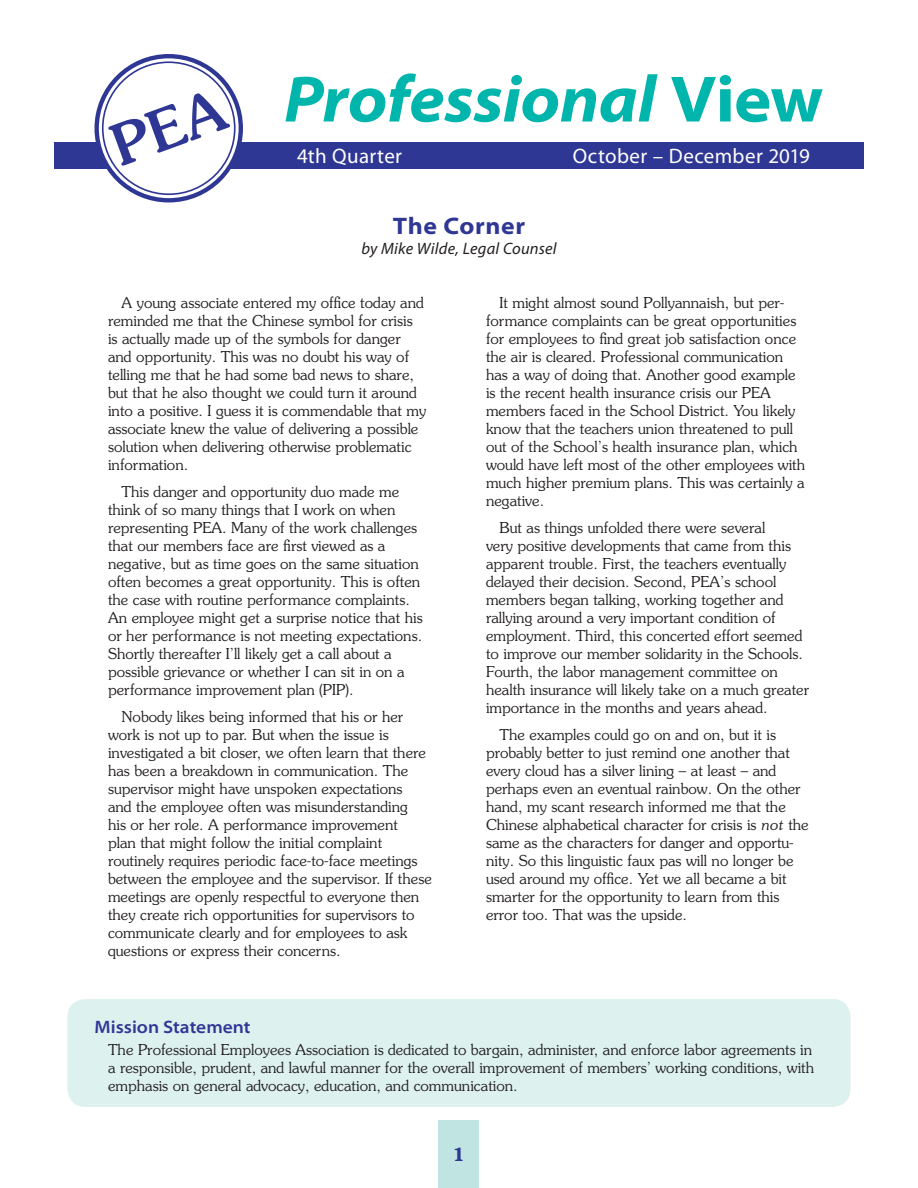
<style>
.page{position:relative;width:918px;height:1188px;background:#fff}
.page>*{position:absolute;margin:0;border:0;box-sizing:border-box;transform-origin:0 0}
.t1{font:italic 700 semi-expanded 66px "Myriad Pro";letter-spacing:-.01em;color:#00b5ac}
.article_title{font:700 semi-expanded 24px "Myriad Pro";letter-spacing:.025em;color:#2f3795}
.t2{font:21px "Myriad Pro";letter-spacing:.02em;color:#fff}
.subhead{font:600 semi-expanded 18px "Myriad Pro";color:#2f3795}
.t3{font:600 18px "Souvenir Std";color:#2f3795}
.author{font:italic 16.5px "Myriad Pro";letter-spacing:.015em;color:#231f20}
.body_text{font:300 15px/18px "Souvenir Std";color:#231f20}
.s1{font-style:normal}
.s2{font-style:italic}
</style>
<div class="page">
<div style="left:54px;top:142px;width:810px;height:27px;background:#2f3795"></div>
<div style="left:68px;top:999px;width:782px;height:108px;background:#ddf1ef;border-radius:18px"></div>
<div style="left:439px;top:1120px;width:40px;height:68px;background:#bfe4e1"></div>
<svg style="left:94px;top:54px;width:149px;height:148px"></svg>
<p class="t1" style="left:284px;top:56px;width:541px">Professional <span class="s1">View</span></p>
<p class="t2" style="left:297px;top:143px;width:107px">4th Quarter</p>
<p class="t2" style="left:573px;top:143px;width:239px">October – December 2019</p>
<p class="article_title" style="left:393px;top:210px;width:134px">The Corner</p>
<p class="author" style="left:361px;top:238px;width:197px">by Mike Wilde, Legal Counsel</p>
<p class="body_text" style="left:486px;top:294px;width:321px;text-indent:14px">It might almost sound Pollyannaish, but per&shy;formance complaints can be great opportunities for employees to find great job satisfaction once the air is cleared. Professional communication has a way of doing that. Another good example is the recent health insurance crisis our PEA members faced in the School District. You likely know that the teachers union threatened to pull out of the School’s health insurance plan, which would have left most of the other employees with much higher premium plans. This was certainly a negative.</p>
<p class="body_text" style="left:486px;top:519px;width:325px;text-indent:14px">But as things unfolded there were several<br>very positive developments that came from this apparent trouble. First, the teachers eventually delayed their decision. Second, PEA’s school members began talking, working together and rallying around a very important condition of employment. Third, this concerted effort seemed to improve our member solidarity in the Schools.<br>Fourth, the labor management committee on health insurance will likely take on a much greater importance in the months and years ahead.</p>
<p class="body_text" style="left:486px;top:725px;width:324px;text-indent:14px">The examples could go on and on, but it is probably better to just remind one another that every cloud has a silver lining – at least – and perhaps even an eventual rainbow. On the other hand, my scant research informed me that the Chinese alphabetical character for crisis is <span class="s2">not</span> the same as the characters for danger and opportu&shy;nity. So this linguistic faux pas will no longer be used around my office. Yet we all became a bit smarter for the opportunity to learn from this error too. That was the upside.</p>
<p class="body_text" style="left:108px;top:294px;width:320px;text-indent:14px">A young associate entered my office today and reminded me that the Chinese symbol for crisis<br>is actually made up of the symbols for danger and opportunity. This was no doubt his way of telling me that he had some bad news to share, but that he also thought we could turn it around into a positive. I guess it is commendable that my associate knew the value of delivering a possible solution when delivering otherwise problematic information.</p>
<p class="body_text" style="left:108px;top:483px;width:316px;text-indent:14px">This danger and opportunity duo made me think of so many things that I work on when representing PEA. Many of the work challenges that our members face are first viewed as a negative, but as time goes on the same situation often becomes a great opportunity. This is often the case with routine performance complaints.<br>An employee might get a surprise notice that his or her performance is not meeting expectations.<br>Shortly thereafter I’ll likely get a call about a possible grievance or whether I can sit in on a performance improvement plan (PIP).</p>
<p class="body_text" style="left:108px;top:707px;width:325px;text-indent:14px">Nobody likes being informed that his or her work is not up to par. But when the issue is investigated a bit closer, we often learn that there has been a breakdown in communication. The supervisor might have unspoken expectations<br>and the employee often was misunderstanding<br>his or her role. A performance improvement<br>plan that might follow the initial complaint routinely requires periodic face-to-face meetings between the employee and the supervisor. If these meetings are openly respectful to everyone then they create rich opportunities for supervisors to communicate clearly and for employees to ask questions or express their concerns.</p>
<p class="subhead" style="left:94px;top:1015px;width:158px">Mission Statement</p>
<p class="body_text" style="left:108px;top:1041px;width:708px">The Professional Employees Association is dedicated to bargain, administer, and enforce labor agreements in a responsible, prudent, and lawful manner for the overall improvement of members’ working conditions, with emphasis on general advocacy, education, and communication.</p>
<p class="t3" style="left:453px;top:1143px;width:14px">1</p>
</div>
